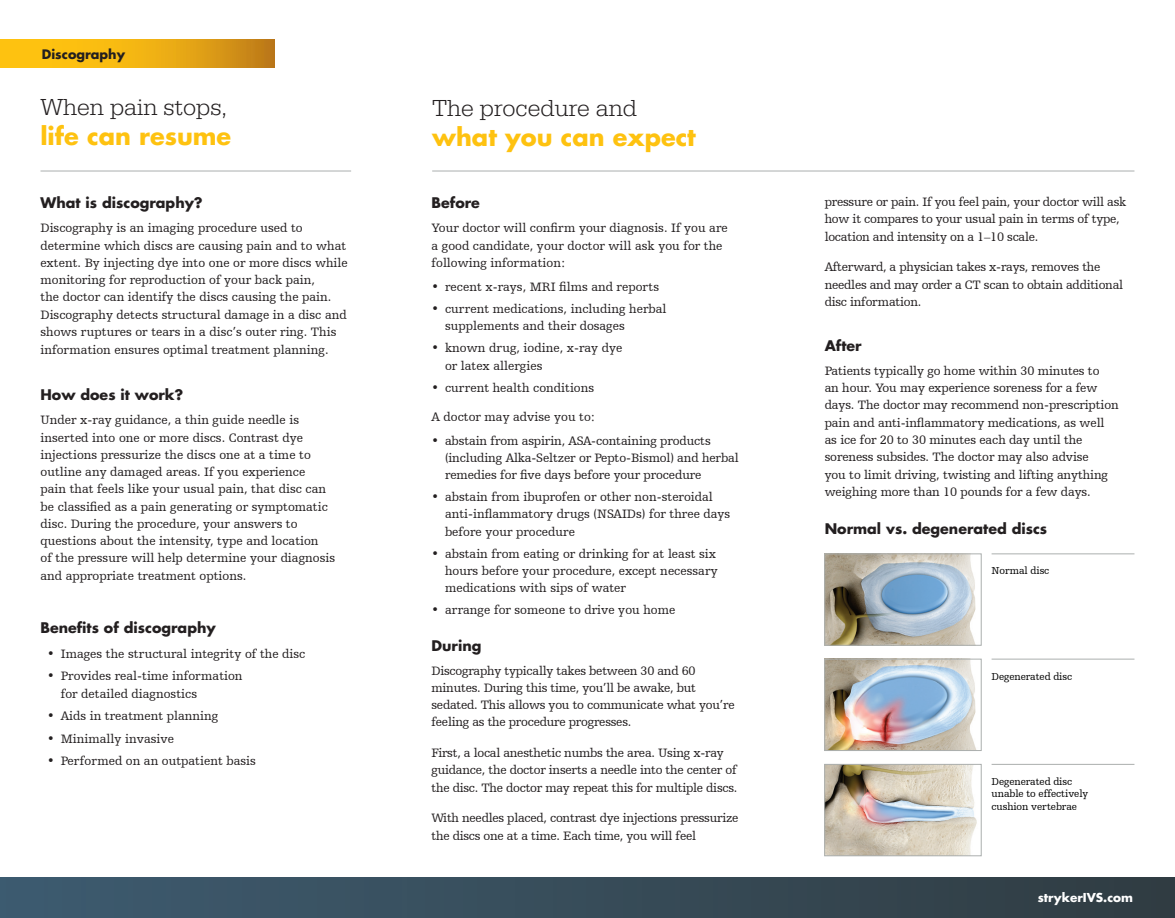
<style>
.page{position:relative;width:1175px;height:918px;background:#fff}
.page>*{position:absolute;margin:0;border:0;box-sizing:border-box;transform-origin:0 0}
.t1{font:300 24px "URW Egyptienne TOT";color:#231f20}
.t2{font:700 24px "Futura Std";color:#fec210}
.t3{font:700 14.25px "Futura Std";color:#231f20}
.t4{font:12.75px/17.2px "Humanist Slabserif 712 BT";color:#231f20}
.t5{font:12.75px/17.2px "Humanist Slabserif 712 BT";letter-spacing:-.02em;color:#231f20}
.t6{font:700 12.75px "Futura Std";color:#231f20}
.t7{font:700 12px "Futura Std";color:#fff}
.t8{font:10.5px/12.6px "Humanist Slabserif 712 BT";letter-spacing:-.01em;color:#000001}
</style>
<div class="page">
<div style="left:0;top:878px;width:1174px;height:40px;background:linear-gradient(to right,#3d5b70,#303c42)"></div>
<hr style="left:432px;top:171px;width:702px;height:1px;background:#abafae">
<hr style="left:40px;top:171px;width:311px;height:1px;background:#abafae">
<svg style="left:0;top:40px;width:275px;height:28px;background:#ebac13"></svg>
<hr style="left:991px;top:554px;width:143px;height:1px;background:#abafae">
<img style="left:826px;top:556px;width:150px;height:87px">
<div style="left:824px;top:554px;width:157px;height:91px;border:1px solid #abafae"></div>
<hr style="left:991px;top:659px;width:143px;height:1px;background:#abafae">
<img style="left:826px;top:661px;width:150px;height:88px">
<div style="left:824px;top:659px;width:157px;height:92px;border:1px solid #abafae"></div>
<hr style="left:991px;top:764px;width:143px;height:1px;background:#abafae">
<img style="left:826px;top:766px;width:151px;height:88px">
<div style="left:824px;top:764px;width:157px;height:92px;border:1px solid #abafae"></div>
<p class="t6" style="left:42px;top:46px;width:85px">Discography</p>
<h1 class="t1" style="left:40px;top:93px;width:188px">When pain stops,</h1>
<h1 class="t2" style="left:40px;top:120px;width:192px">life can resume</h1>
<p class="t3" style="left:40px;top:193px;width:163px">What is discography?</p>
<p class="t4" style="left:40px;top:219px;width:309px">Discography is an imaging procedure used to determine which discs are causing pain and to what extent. By injecting dye into one or more discs while monitoring for reproduction of your back pain,<br>the doctor can identify the discs causing the pain.<br>Discography detects structural damage in a disc and shows ruptures or tears in a disc’s outer ring. This information ensures optimal treatment planning.</p>
<p class="t3" style="left:40px;top:385px;width:144px">How does it work?</p>
<p class="t4" style="left:40px;top:411px;width:296px">Under x-ray guidance, a thin guide needle is inserted into one or more discs. Contrast dye injections pressurize the discs one at a time to outline any damaged areas. If you experience<br>pain that feels like your usual pain, that disc can be classified as a pain generating or symptomatic disc. During the procedure, your answers to questions about the intensity, type and location<br>of the pressure will help determine your diagnosis and appropriate treatment options.</p>
<p class="t3" style="left:40px;top:618px;width:177px">Benefits of discography</p>
<p class="t4" style="left:47px;top:644px;width:260px">• Images the structural integrity of the disc</p>
<p class="t4" style="left:61px;top:666px;width:183px;line-height:18px;text-indent:-14px">• Provides real-time information for detailed diagnostics</p>
<p class="t4" style="left:47px;top:707px;width:173px">• Aids in treatment planning</p>
<p class="t4" style="left:47px;top:729px;width:128px">• Minimally invasive</p>
<p class="t4" style="left:47px;top:752px;width:210px">• Performed on an outpatient basis</p>
<h1 class="t1" style="left:432px;top:94px;width:206px">The procedure and</h1>
<h1 class="t2" style="left:432px;top:121px;width:265px">what you can expect</h1>
<p class="t3" style="left:431px;top:193px;width:50px">Before</p>
<p class="t4" style="left:431px;top:219px;width:298px">Your doctor will confirm your diagnosis. If you are a good candidate, your doctor will ask you for the following information:</p>
<p class="t4" style="left:431px;top:278px;width:229px">• recent x-rays, MRI films and reports</p>
<p class="t4" style="left:445px;top:300px;width:223px;text-indent:-14px">• current medications, including herbal supplements and their dosages</p>
<p class="t4" style="left:445px;top:339px;width:179px;text-indent:-14px">• known drug, iodine, x-ray dye or latex allergies</p>
<p class="t4" style="left:431px;top:379px;width:164px">• current health conditions</p>
<p class="t4" style="left:431px;top:407px;width:165px">A doctor may advise you to:</p>
<p class="t4" style="left:445px;top:431px;width:295px;text-indent:-14px">• abstain from aspirin, ASA-containing products (including Alka-Seltzer or Pepto-Bismol) and herbal remedies for five days before your procedure</p>
<p class="t4" style="left:445px;top:488px;width:287px;text-indent:-14px">• abstain from ibuprofen or other non-steroidal anti-inflammatory drugs (NSAIDs) for three days before your procedure</p>
<p class="t4" style="left:445px;top:545px;width:274px;text-indent:-14px">• abstain from eating or drinking for at least six hours before your procedure, except necessary medications with sips of water</p>
<p class="t4" style="left:431px;top:601px;width:245px">• arrange for someone to drive you home</p>
<p class="t3" style="left:431px;top:636px;width:51px">During</p>
<p class="t5" style="left:431px;top:662px;width:305px">Discography typically takes between 30 and 60 minutes. During this time, you’ll be awake, but sedated. This allows you to communicate what you’re feeling as the procedure progresses.</p>
<p class="t5" style="left:431px;top:744px;width:307px">First, a local anesthetic numbs the area. Using x-ray guidance, the doctor inserts a needle into the center of the disc. The doctor may repeat this for multiple discs.</p>
<p class="t5" style="left:431px;top:809px;width:308px">With needles placed, contrast dye injections pressurize the discs one at a time. Each time, you will feel</p>
<p class="t5" style="left:824px;top:193px;width:303px">pressure or pain. If you feel pain, your doctor will ask how it compares to your usual pain in terms of type, location and intensity on a 1–10 scale.</p>
<p class="t5" style="left:824px;top:258px;width:300px">Afterward, a physician takes x-rays, removes the needles and may order a CT scan to obtain additional disc information.</p>
<p class="t3" style="left:824px;top:336px;width:38px">After</p>
<p class="t4" style="left:824px;top:362px;width:295px">Patients typically go home within 30 minutes to<br>an hour. You may experience soreness for a few days. The doctor may recommend non-prescription pain and anti-inflammatory medications, as well as ice for 20 to 30 minutes each day until the soreness subsides. The doctor may also advise<br>you to limit driving, twisting and lifting anything weighing more than 10 pounds for a few days.</p>
<p class="t3" style="left:824px;top:519px;width:224px">Normal vs. degenerated discs</p>
<p class="t8" style="left:991px;top:564px;width:59px">Normal disc</p>
<p class="t8" style="left:991px;top:670px;width:82px">Degenerated disc</p>
<p class="t8" style="left:991px;top:775px;width:98px">Degenerated disc unable to effectively cushion vertebrae</p>
<p class="t7" style="left:1037px;top:889px;width:97px">strykerIVS.com</p>
</div>
